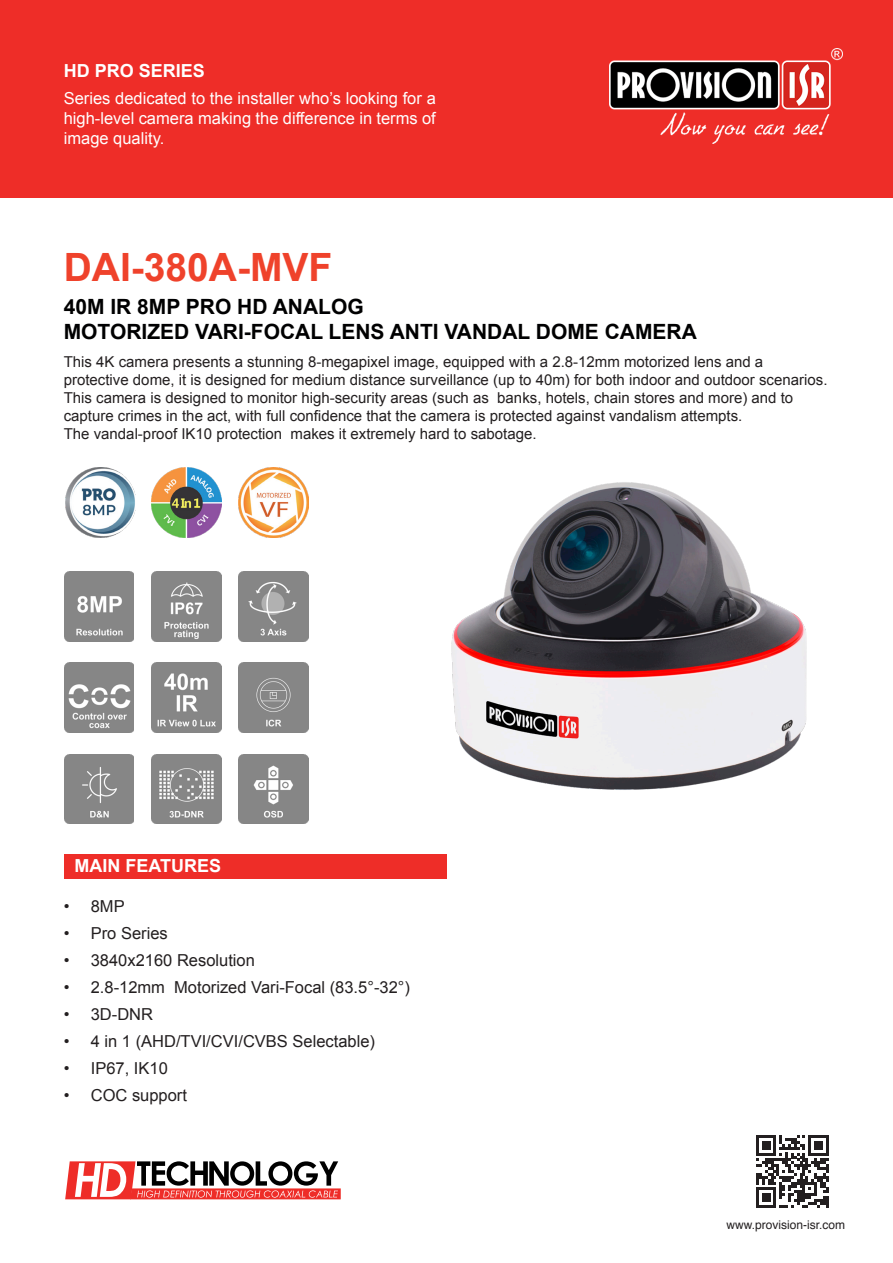
<style>
.page{position:relative;width:893px;height:1263px;background:#fff}
.page>*{position:absolute;margin:0;border:0;box-sizing:border-box;transform-origin:0 0}
.t1{font:700 39px "Arial";color:#ef422b}
.t2{font:700 21px "Arial";color:#000001}
.t3{font:700 18px "Arial";color:#fff}
.t4{font:16.5px "Arial";color:#231f20}
.t5{font:16.5px/19.8px "Arial";color:#fff;text-align:justify}
.t6{font:15px/18px "Arial";color:#231f20}
.t7{font:12px "Helvetica";color:#231f20}
</style>
<div class="page">
<div style="left:0;top:0;width:893px;height:198px;background:#ee2d28"></div>
<img style="left:610px;top:49px;width:232px;height:95px">
<svg style="left:65px;top:1161px;width:276px;height:38px"></svg>
<img style="left:451px;top:482px;width:356px;height:308px">
<svg style="left:756px;top:1135px;width:72px;height:73px"></svg>
<img style="left:65px;top:467px;width:70px;height:70px">
<img style="left:152px;top:571px;width:69px;height:70px">
<img style="left:64px;top:571px;width:70px;height:70px">
<img style="left:239px;top:663px;width:69px;height:69px">
<img style="left:239px;top:571px;width:69px;height:70px">
<img style="left:64px;top:754px;width:70px;height:70px">
<img style="left:64px;top:663px;width:70px;height:69px">
<img style="left:239px;top:754px;width:69px;height:70px">
<img style="left:151px;top:663px;width:70px;height:69px">
<img style="left:151px;top:754px;width:70px;height:70px">
<img style="left:151px;top:467px;width:70px;height:70px">
<img style="left:238px;top:467px;width:70px;height:70px">
<div style="left:64px;top:854px;width:382px;height:24px;background:#ee2d28"></div>
<p class="t3" style="left:64px;top:59px;width:143px">HD PRO SERIES</p>
<p class="t5" style="left:64px;top:89px;width:374px">Series dedicated to the installer who’s looking for a high-level camera making the difference in terms of image quality.</p>
<p class="t1" style="left:64px;top:242px;width:270px">DAI-380A-MVF</p>
<p class="t2" style="left:64px;top:293px;width:301px">40M IR 8MP PRO HD ANALOG</p>
<p class="t2" style="left:64px;top:318px;width:635px">MOTORIZED VARI-FOCAL LENS ANTI VANDAL DOME CAMERA</p>
<p class="t6" style="left:64px;top:353px;width:765px">This 4K camera presents a stunning 8-megapixel image, equipped with a 2.8-12mm motorized lens and a protective dome, it is designed for medium distance surveillance (up to 40m) for both indoor and outdoor scenarios.</p>
<p class="t6" style="left:64px;top:389px;width:731px">This camera is designed to monitor high-security areas (such as banks, hotels, chain stores and more) and to capture crimes in the act, with full confidence that the camera is protected against vandalism attempts.</p>
<p class="t6" style="left:64px;top:425px;width:474px">The vandal-proof IK10 protection makes it extremely hard to sabotage.</p>
<p class="t3" style="left:74px;top:854px;width:148px">MAIN FEATURES</p>
<p class="t4" style="left:64px;top:895px;width:62px">• 8MP</p>
<p class="t4" style="left:64px;top:922px;width:106px">• Pro Series</p>
<p class="t4" style="left:64px;top:949px;width:193px">• 3840x2160 Resolution</p>
<p class="t4" style="left:64px;top:976px;width:348px">• 2.8-12mm Motorized Vari-Focal (83.5°-32°)</p>
<p class="t4" style="left:64px;top:1003px;width:91px">• 3D-DNR</p>
<p class="t4" style="left:64px;top:1030px;width:313px">• 4 in 1 (AHD/TVI/CVI/CVBS Selectable)</p>
<p class="t4" style="left:64px;top:1057px;width:106px">• IP67, IK10</p>
<p class="t4" style="left:64px;top:1084px;width:125px">• COC support</p>
<p class="t7" style="left:727px;top:1216px;width:120px">www.provision-isr.com</p>
</div>
